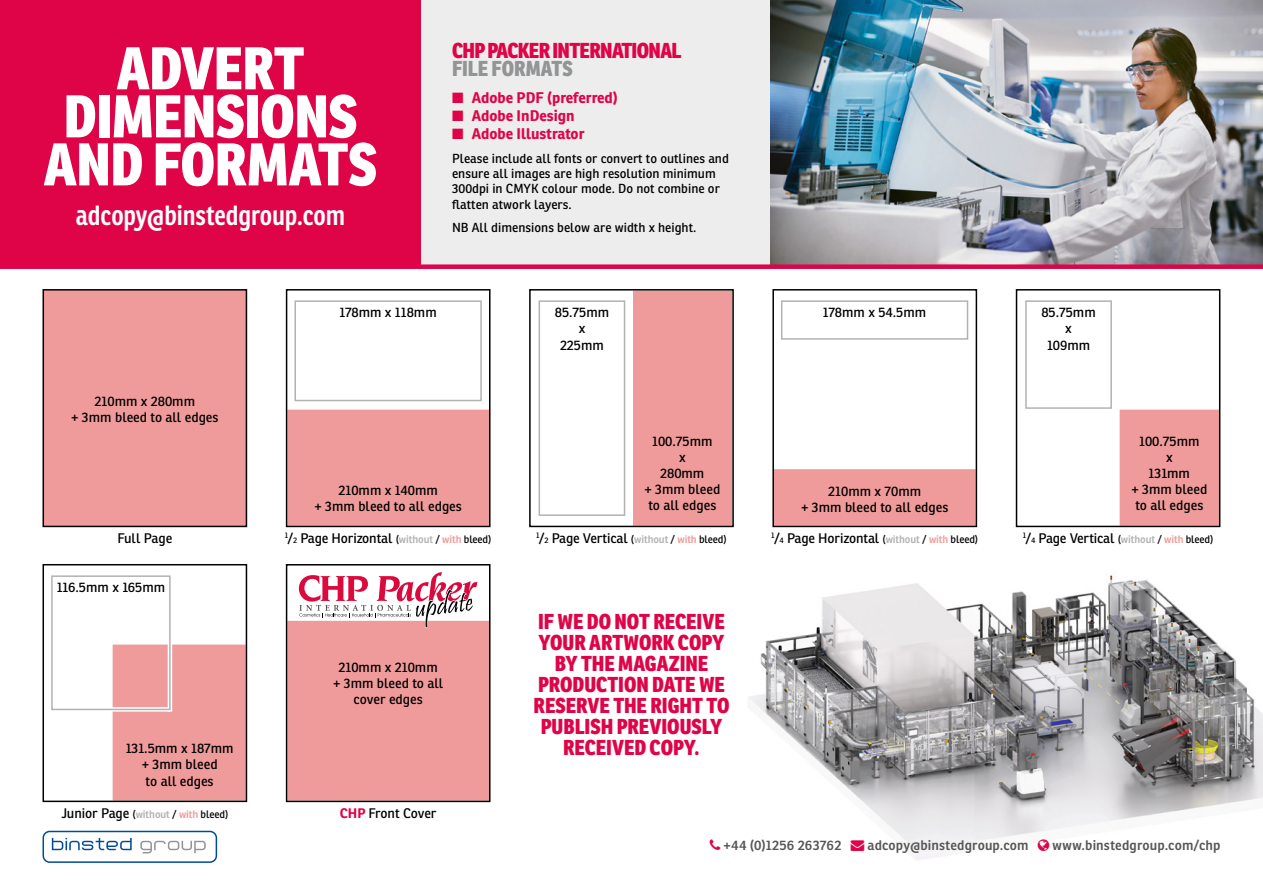
<style>
.page{position:relative;width:1263px;height:893px;background:#fff}
.page>*{position:absolute;margin:0;border:0;box-sizing:border-box;transform-origin:0 0}
.t1{font:800 58.5px/48px "Ronnia Cond";letter-spacing:-.01em;color:#fff;text-align:center}
.t2{font:600 27px "Ronnia Cond";letter-spacing:-.005em;color:#fff}
.t3{font:800 21px/21px "Ronnia Cond";letter-spacing:-.005em;color:#df0447;text-align:center}
.t4{font:800 21px "Ronnia Cond";letter-spacing:-.03em;color:#df0447}
.t5{font:800 21px "Ronnia Cond";letter-spacing:-.005em;color:#939495}
.t6{font:700 15px "Ronnia";color:#df0447}
.t7{font:13.5px/16.2px "Ronnia";color:#000;text-align:center}
.t8{font:600 13.5px "Ronnia";letter-spacing:.01em;color:#575756}
.t9{font:12.75px/15.3px "Ronnia";color:#000}
.s1{font-size:10.5px}
.s2{font-weight:600;font-size:10.5px;color:#b3b2b2}
.s3{font-weight:600;font-size:10.5px;color:#f09b9b}
.s4{font-size:7.8px}
.s5{font-weight:700;color:#df0447}
.s6{color:#df0447}
</style>
<div class="page">
<img style="left:748px;top:575px;width:515px;height:285px">
<div style="left:286px;top:619px;width:204px;height:183px;background:#f09b9b;border:2px solid #fff"></div>
<div style="left:286px;top:564px;width:204px;height:238px;border:2px solid #000"></div>
<div style="left:205px;top:0;width:1058px;height:264px;background:#ededed"></div>
<img style="left:771px;top:0;width:492px;height:264px">
<div style="left:0;top:0;width:421px;height:267px;background:#df0447"></div>
<div style="left:0;top:264px;width:1263px;height:5px;background:#df0447"></div>
<div style="left:286px;top:408px;width:204px;height:119px;background:#f09b9b;border:2px solid #fff"></div>
<div style="left:286px;top:289px;width:204px;height:238px;border:2px solid #000"></div>
<div style="left:294px;top:300px;width:188px;height:101px;background:#fff;border:2px solid #b3b2b2"></div>
<div style="left:631px;top:289px;width:103px;height:238px;background:#f09b9b;border:2px solid #fff"></div>
<div style="left:529px;top:289px;width:205px;height:238px;border:2px solid #000"></div>
<div style="left:539px;top:300px;width:86px;height:216px;background:#fff;border:2px solid #b3b2b2"></div>
<div style="left:43px;top:290px;width:203px;height:236px;background:#f09b9b"></div>
<div style="left:43px;top:289px;width:204px;height:238px;border:2px solid #000"></div>
<div style="left:772px;top:468px;width:205px;height:59px;background:#f09b9b;border:2px solid #fff"></div>
<div style="left:772px;top:289px;width:205px;height:238px;border:2px solid #000"></div>
<div style="left:781px;top:300px;width:187px;height:40px;background:#fff;border:2px solid #b3b2b2"></div>
<div style="left:1118px;top:408px;width:102px;height:119px;background:#f09b9b;border:2px solid #fff"></div>
<div style="left:1016px;top:289px;width:204px;height:238px;border:2px solid #000"></div>
<div style="left:1025px;top:300px;width:87px;height:109px;background:#fff;border:2px solid #b3b2b2"></div>
<div style="left:111px;top:643px;width:136px;height:159px;background:#f09b9b;border:2px solid #fff"></div>
<div style="left:43px;top:564px;width:204px;height:238px;border:2px solid #000"></div>
<div style="left:111px;top:707px;width:59px;height:5px;background:#efefef"></div>
<hr style="left:168px;top:643px;width:4px;height:69px;background:#fff">
<div style="left:51px;top:575px;width:120px;height:135px;border:2px solid #b3b2b2"></div>
<div style="left:43px;top:831px;width:174px;height:32px;border:2px solid #004b98;border-radius:6px"></div>
<svg style="left:140px;top:841px;width:66px;height:12px"></svg>
<svg style="left:52px;top:838px;width:80px;height:12px"></svg>
<svg style="left:299px;top:572px;width:178px;height:56px"></svg>
<svg style="left:1038px;top:840px;width:11px;height:11px"></svg>
<h1 class="t1" style="left:44px;top:43px;width:335px">ADVERT<br>DIMENSIONS<br>AND FORMATS</h1>
<h2 class="t2" style="left:76px;top:199px;width:271px">adcopy@binstedgroup.com</h2>
<h3 class="t4" style="left:452px;top:37px;width:231px">CHP PACKER INTERNATIONAL</h3>
<h3 class="t5" style="left:452px;top:55px;width:122px">FILE FORMATS</h3>
<p class="t6" style="left:452px;top:88px;width:167px">■ Adobe PDF (preferred)</p>
<p class="t6" style="left:452px;top:106px;width:124px">■ Adobe InDesign</p>
<p class="t6" style="left:452px;top:124px;width:134px">■ Adobe Illustrator</p>
<p class="t9" style="left:452px;top:150px;width:278px">Please include all fonts or convert to outlines and ensure all images are high resolution minimum 300dpi in CMYK colour mode. Do not combine or flatten atwork layers.</p>
<p class="t9" style="left:452px;top:220px;width:246px">NB All dimensions below are width x height.</p>
<p class="t7" style="left:71px;top:393px;width:149px">210mm x 280mm<br>+ 3mm bleed to all edges</p>
<p class="t7" style="left:340px;top:304px;width:99px">178mm x 118mm</p>
<p class="t7" style="left:555px;top:304px;width:56px">85.75mm x<br>225mm</p>
<p class="t7" style="left:117px;top:530px;width:56px">Full Page</p>
<p class="t7" style="left:57px;top:579px;width:110px">116.5mm x 165mm</p>
<p class="t7" style="left:126px;top:740px;width:109px">131.5mm x 187mm + 3mm bleed<br>to all edges</p>
<p class="t7" style="left:61px;top:805px;width:169px">Junior Page <span class="s1">(</span><span class="s2">without</span> <span class="s1">/</span> <span class="s3">with</span> <span class="s1">bleed)</span></p>
<p class="t7" style="left:314px;top:481px;width:149px">210mm x 140mm<br>+ 3mm bleed to all edges</p>
<p class="t7" style="left:285px;top:530px;width:208px"><sup>1</sup>/<span class="s4">2</span> Page Horizontal <span class="s1">(</span><span class="s2">without</span> <span class="s1">/</span> <span class="s3">with</span> <span class="s1">bleed)</span></p>
<p class="t7" style="left:333px;top:659px;width:112px">210mm x 210mm<br>+ 3mm bleed to all cover edges</p>
<p class="t7" style="left:340px;top:805px;width:98px"><span class="s5">CHP</span> Front Cover</p>
<p class="t7" style="left:644px;top:433px;width:77px">100.75mm<br>x<br>280mm<br>+ 3mm bleed to all edges</p>
<p class="t7" style="left:536px;top:530px;width:192px"><sup>1</sup>/<span class="s4">2</span> Page Vertical <span class="s1">(</span><span class="s2">without</span> <span class="s1">/</span> <span class="s3">with</span> <span class="s1">bleed)</span></p>
<h3 class="t3" style="left:534px;top:610px;width:197px">IF WE DO NOT RECEIVE<br>YOUR ARTWORK COPY<br>BY THE MAGAZINE<br>PRODUCTION DATE WE<br>RESERVE THE RIGHT TO<br>PUBLISH PREVIOUSLY<br>RECEIVED COPY.</h3>
<p class="t7" style="left:823px;top:304px;width:105px">178mm x 54.5mm</p>
<p class="t7" style="left:801px;top:483px;width:149px">210mm x 70mm<br>+ 3mm bleed to all edges</p>
<p class="t7" style="left:771px;top:530px;width:208px"><sup>1</sup>/<span class="s4">4</span> Page Horizontal <span class="s1">(</span><span class="s2">without</span> <span class="s1">/</span> <span class="s3">with</span> <span class="s1">bleed)</span></p>
<p class="t7" style="left:1041px;top:304px;width:56px">85.75mm x<br>109mm</p>
<p class="t7" style="left:1131px;top:433px;width:77px">100.75mm<br>x<br>131mm<br>+ 3mm bleed to all edges</p>
<p class="t7" style="left:1023px;top:530px;width:192px"><sup>1</sup>/<span class="s4">4</span> Page Vertical <span class="s1">(</span><span class="s2">without</span> <span class="s1">/</span> <span class="s3">with</span> <span class="s1">bleed)</span></p>
<p class="t8" style="left:723px;top:837px;width:307px">+44 (0)1256 263762 <span class="s6">→</span> adcopy@binstedgroup.com</p>
<p class="t8" style="left:1053px;top:837px;width:169px">www.binstedgroup.com/chp</p>
</div>
